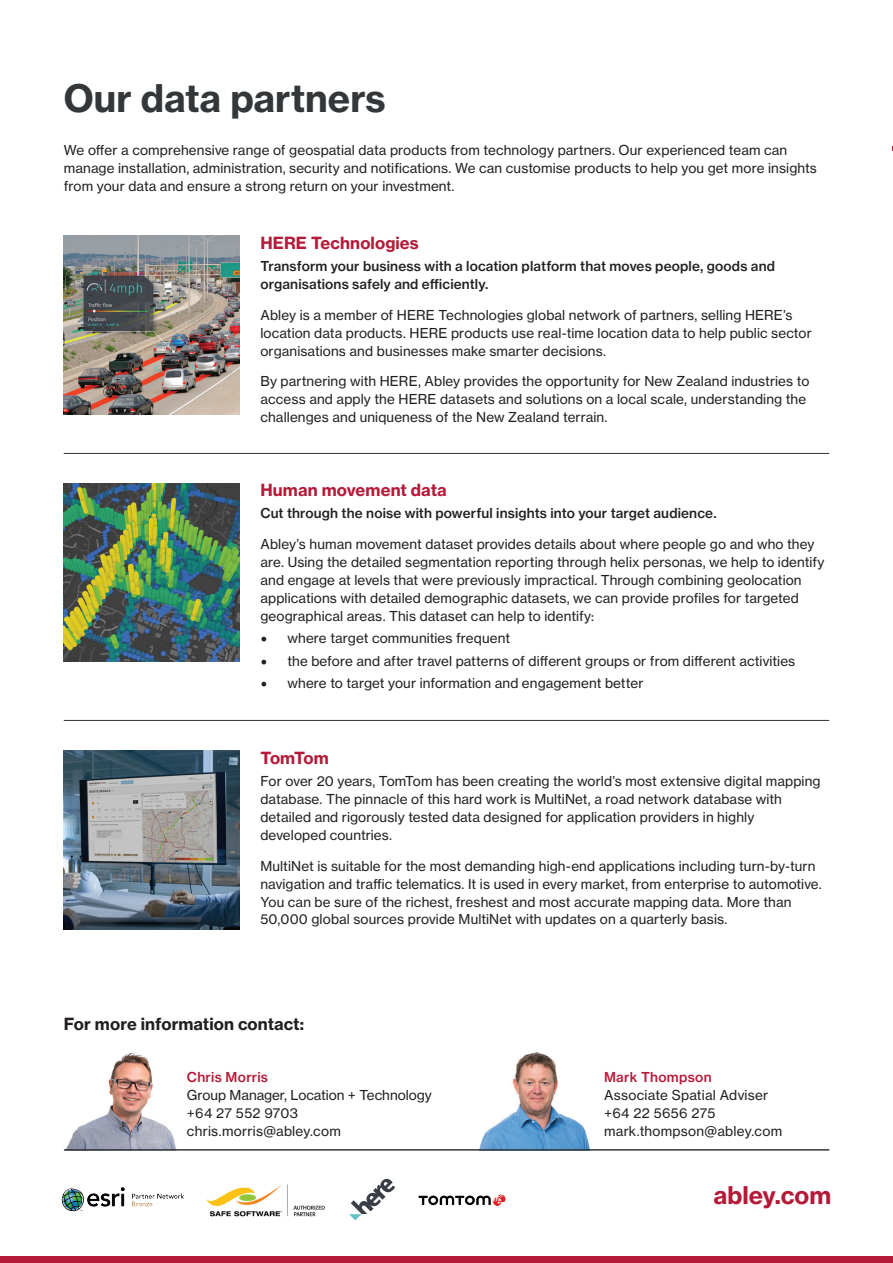
<style>
.page{position:relative;width:893px;height:1263px;background:#fff}
.page>*{position:absolute;margin:0;border:0;box-sizing:border-box;transform-origin:0 0}
.t1{font:37.5px "N Haas Grotesk TX Pro 75 Bd";color:#343739}
.t2{font:24px "N Haas Grotesk TX Pro 75 Bd";color:#b51a38}
.t3{font:16.5px "N Haas Grotesk TX Pro 75 Bd";letter-spacing:.005em;color:#b51a38}
.t4{font:16.5px "N Haas Grotesk TX Pro 75 Bd";letter-spacing:.005em;color:#231f20}
.t5{font:13.5px/18px "N Haas Grotesk TX Std 55 Rg";letter-spacing:.01em;color:#231f20}
.t6{font:13.5px/18px "N Haas Grotesk TX Std 65 Md";letter-spacing:.01em;color:#231f20}
.t7{font:13.5px "N Haas Grotesk TX Std 65 Md";letter-spacing:.025em;color:#b51a38}
.s1{font-family:"Minion Pro";font-size:18px}
</style>
<div class="page">
<img style="left:66px;top:1053px;width:110px;height:96px">
<img style="left:479px;top:1052px;width:111px;height:97px">
<img style="left:61px;top:1187px;width:123px;height:25px">
<img style="left:206px;top:1184px;width:119px;height:33px">
<div style="left:0;top:1256px;width:893px;height:7px;background:#b51a38"></div>
<img style="left:418px;top:1194px;width:88px;height:12px">
<hr style="left:64px;top:453px;width:765px;height:1px;background:#343739">
<hr style="left:64px;top:720px;width:765px;height:1px;background:#343739">
<img style="left:349px;top:1178px;width:46px;height:43px">
<hr style="left:64px;top:1149px;width:765px;height:1px;background:#343739">
<img style="left:64px;top:751px;width:175px;height:178px">
<img style="left:64px;top:483px;width:175px;height:179px">
<img style="left:64px;top:236px;width:175px;height:178px">
<h1 class="t1" style="left:64px;top:74px;width:323px">Our data partners</h1>
<p class="t5" style="left:64px;top:141px;width:755px">We offer a comprehensive range of geospatial data products from technology partners. Our experienced team can manage installation, administration, security and notifications. We can customise products to help you get more insights from your data and ensure a strong return on your investment.</p>
<p class="t3" style="left:260px;top:232px;width:160px">HERE Technologies</p>
<p class="t6" style="left:260px;top:257px;width:516px">Transform your business with a location platform that moves people, goods and organisations safely and efficiently.</p>
<p class="t5" style="left:260px;top:306px;width:553px">Abley is a member of HERE Technologies global network of partners, selling HERE’s location data products. HERE products use real-time location data to help public sector organisations and businesses make smarter decisions.</p>
<p class="t5" style="left:260px;top:372px;width:550px">By partnering with HERE, Abley provides the opportunity for New Zealand industries to access and apply the HERE datasets and solutions on a local scale, understanding the challenges and uniqueness of the New Zealand terrain.</p>
<p class="t3" style="left:260px;top:480px;width:188px">Human movement data</p>
<p class="t6" style="left:260px;top:504px;width:458px">Cut through the noise with powerful insights into your target audience.</p>
<p class="t5" style="left:260px;top:535px;width:566px">Abley’s human movement dataset provides details about where people go and who they are. Using the detailed segmentation reporting through helix personas, we help to identify and engage at levels that were previously impractical. Through combining geolocation applications with detailed demographic datasets, we can provide profiles for targeted geographical areas. This dataset can help to identify:</p>
<p class="t5" style="left:260px;top:629px;width:251px"><span class="s1">•</span> where target communities frequent</p>
<p class="t5" style="left:260px;top:652px;width:536px"><span class="s1">•</span> the before and after travel patterns of different groups or from different activities</p>
<p class="t5" style="left:260px;top:674px;width:384px"><span class="s1">•</span> where to target your information and engagement better</p>
<p class="t3" style="left:260px;top:747px;width:70px">TomTom</p>
<p class="t5" style="left:260px;top:772px;width:562px">For over 20 years, TomTom has been creating the world’s most extensive digital mapping database. The pinnacle of this hard work is MultiNet, a road network database with detailed and rigorously tested data designed for application providers in highly developed countries.</p>
<p class="t5" style="left:260px;top:856px;width:563px">MultiNet is suitable for the most demanding high-end applications including turn-by-turn navigation and traffic telematics. It is used in every market, from enterprise to automotive.<br>You can be sure of the richest, freshest and most accurate mapping data. More than 50,000 global sources provide MultiNet with updates on a quarterly basis.</p>
<p class="t4" style="left:64px;top:1013px;width:242px">For more information contact:</p>
<p class="t7" style="left:187px;top:1068px;width:83px">Chris Morris</p>
<p class="t5" style="left:187px;top:1085px;width:246px">Group Manager, Location + Technology +64 27 552 9703 chris.morris@abley.com</p>
<p class="t7" style="left:604px;top:1068px;width:109px">Mark Thompson</p>
<p class="t5" style="left:604px;top:1085px;width:180px">Associate Spatial Adviser +64 22 5656 275 mark.thompson@abley.com</p>
<h2 class="t2" style="left:713px;top:1180px;width:119px">abley.com</h2>
</div>
